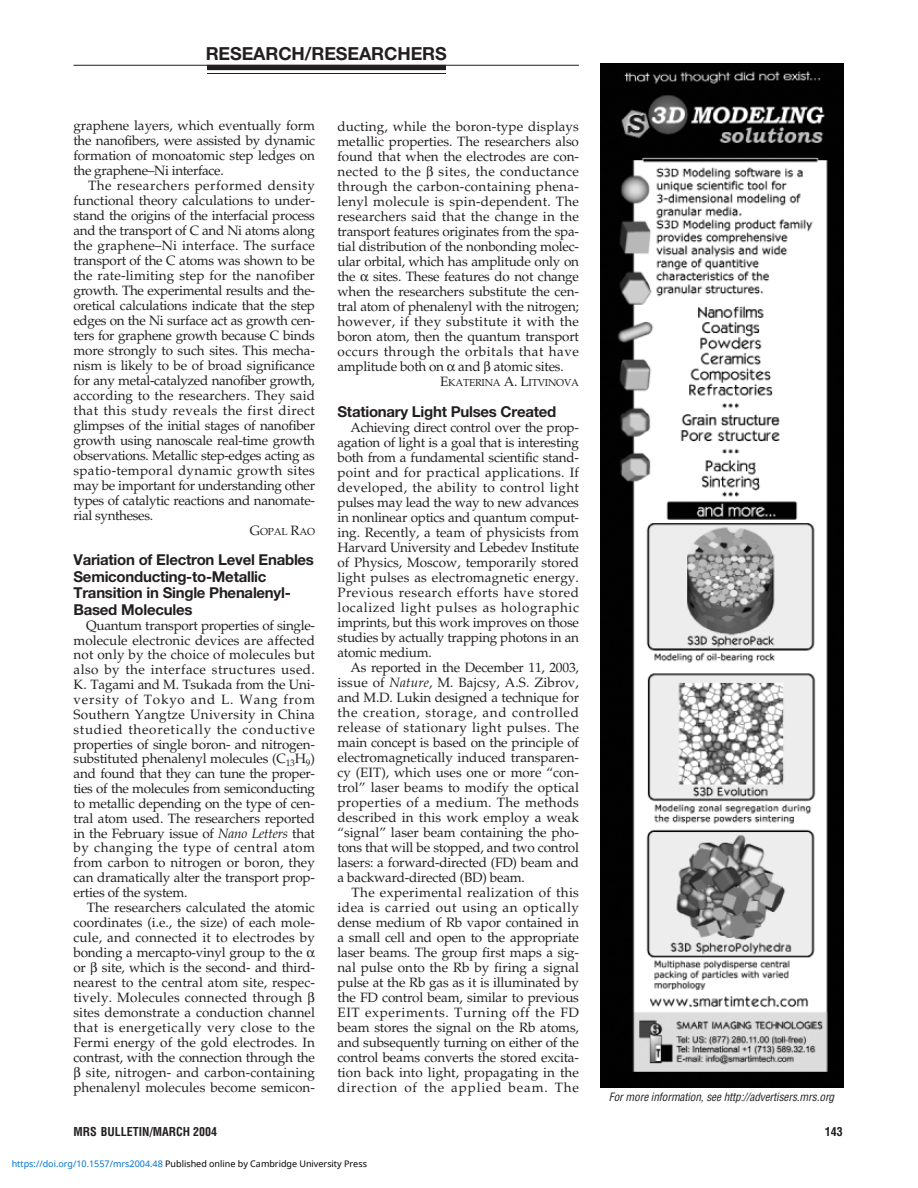
<style>
.page{position:relative;width:918px;height:1188px;background:#fff}
.page>*{position:absolute;margin:0;border:0;box-sizing:border-box;transform-origin:0 0}
.t1{font:700 18px "Helvetica Neue";letter-spacing:-.005em;color:#231f20}
.t2{font:700 15px/16.5px "Helvetica Neue";letter-spacing:-.015em;color:#231f20}
.t3{font:13.5px/15px "Palatino";letter-spacing:-.01em;color:#231f20;text-align:justify}
.t4{font:13.5px "Palatino";letter-spacing:.015em;color:#231f20}
.t5{font:13.5px "Palatino";letter-spacing:.01em;color:#231f20}
.t6{font:13.5px "Palatino";letter-spacing:.035em;color:#231f20}
.t7{font:700 condensed 12px "Helvetica";color:#231f20}
.t8{font:italic condensed 11.25px "Helvetica";letter-spacing:-.01em;color:#231f20}
.t9{font:10.2px "Palatino";letter-spacing:-.02em;color:#231f20}
.t10{font:9px "Noto Sans";color:#000}
.s1{font-size:13.5px}
.s2{font-style:italic}
.s3{color:#0172cf}
</style>
<div class="page">
<div style="left:207px;top:65px;width:239px;height:5px;background:#231f20"></div>
<hr style="left:207px;top:73px;width:239px;height:1px;background:#231f20">
<hr style="left:74px;top:65px;width:505px;height:1px;background:#231f20">
<img style="left:601px;top:63px;width:242px;height:1025px">
<h1 class="t1" style="left:206px;top:47px;width:243px">RESEARCH/RESEARCHERS</h1>
<p class="t3" style="left:74px;top:120px;width:243px">graphene layers, which eventually form the nanofibers, were assisted by dynamic formation of monoatomic step ledges on the graphene–Ni interface.</p>
<p class="t3" style="left:74px;top:180px;width:243px;text-indent:15px">The researchers performed density functional theory calculations to under&shy;stand the origins of the interfacial process and the transport of C and Ni atoms along the graphene–Ni interface. The surface transport of the C atoms was shown to be the rate-limiting step for the nanofiber growth. The experimental results and the&shy;oretical calculations indicate that the step edges on the Ni surface act as growth cen&shy;ters for graphene growth because C binds more strongly to such sites. This mecha&shy;nism is likely to be of broad significance for any metal-catalyzed nanofiber growth, according to the researchers. They said that this study reveals the first direct glimpses of the initial stages of nanofiber growth using nanoscale real-time growth observations. Metallic step-edges acting as spatio-temporal dynamic growth sites may be important for understanding other types of catalytic reactions and nanomate&shy;rial syntheses.</p>
<p class="t9" style="left:250px;top:528px;width:67px"><span class="s1">G</span>OPAL <span class="s1">R</span>AO</p>
<p class="t2" style="left:74px;top:553px;width:242px">Variation of Electron Level Enables<br>Semiconducting-to-Metallic<br>Transition in Single Phenalenyl-<br>Based Molecules</p>
<p class="t3" style="left:74px;top:619px;width:243px;text-indent:13px">Quantum transport properties of single&shy;molecule electronic devices are affected not only by the choice of molecules but also by the interface structures used.<br>K. Tagami and M. Tsukada from the Uni&shy;versity of Tokyo and L. Wang from Southern Yangtze University in China studied theoretically the conductive properties of single boron- and nitrogen&shy;substituted phenalenyl molecules (C<sub>13</sub>H<sub>9</sub>) and found that they can tune the proper&shy;ties of the molecules from semiconducting to metallic depending on the type of cen&shy;tral atom used. The researchers reported in the February issue of <span class="s2">Nano Letters</span> that by changing the type of central atom from carbon to nitrogen or boron, they can dramatically alter the transport prop&shy;erties of the system.</p>
<p class="t3" style="left:87px;top:901px;width:230px">The researchers calculated the atomic</p>
<p class="t3" style="left:74px;top:916px;width:243px">coordinates (i.e., the size) of each mole-</p>
<p class="t4" style="left:74px;top:932px;width:243px">cule, and connected it to electrodes by</p>
<p class="t3" style="left:74px;top:946px;width:231px">bonding a mercapto-vinyl group to the</p>
<p class="t3" style="left:74px;top:961px;width:243px">or site, which is the second- and third-</p>
<p class="t3" style="left:74px;top:976px;width:243px">nearest to the central atom site, respec-</p>
<p class="t4" style="left:74px;top:992px;width:230px">tively. Molecules connected through</p>
<p class="t3" style="left:74px;top:1006px;width:243px">sites demonstrate a conduction channel</p>
<p class="t6" style="left:74px;top:1022px;width:243px">that is energetically very close to the</p>
<p class="t3" style="left:74px;top:1036px;width:243px">Fermi energy of the gold electrodes. In</p>
<p class="t3" style="left:74px;top:1051px;width:243px">contrast, with the connection through the</p>
<p class="t5" style="left:86px;top:1067px;width:231px">site, nitrogen- and carbon-containing</p>
<p class="t3" style="left:74px;top:1081px;width:243px">phenalenyl molecules become semicon-</p>
<p class="t3" style="left:338px;top:120px;width:243px">ducting, while the boron-type displays metallic properties. The researchers also found that when the electrodes are con&shy;nected to the</p>
<p class="t3" style="left:337px;top:165px;width:243px;text-indent:101px">sites, the conductance through the carbon-containing phena&shy;lenyl molecule is spin-dependent. The researchers said that the change in the transport features originates from the spa&shy;tial distribution of the nonbonding molec&shy;ular orbital, which has amplitude only on the</p>
<p class="t3" style="left:338px;top:270px;width:243px;text-indent:36px">sites. These features do not change when the researchers substitute the cen&shy;tral atom of phenalenyl with the nitrogen; however, if they substitute it with the boron atom, then the quantum transport occurs through the orbitals that have amplitude both on and atomic sites.</p>
<p class="t9" style="left:440px;top:378px;width:140px"><span class="s1">E</span>KATERINA <span class="s1">A. L</span>ITVINOVA</p>
<p class="t2" style="left:338px;top:405px;width:220px">Stationary Light Pulses Created</p>
<p class="t3" style="left:338px;top:422px;width:243px;text-indent:13px">Achieving direct control over the prop&shy;agation of light is a goal that is interesting both from a fundamental scientific stand&shy;point and for practical applications. If developed, the ability to control light pulses may lead the way to new advances in nonlinear optics and quantum comput&shy;ing. Recently, a team of physicists from Harvard University and Lebedev Institute of Physics, Moscow, temporarily stored light pulses as electromagnetic energy.<br>Previous research efforts have stored localized light pulses as holographic imprints, but this work improves on those studies by actually trapping photons in an atomic medium.</p>
<p class="t3" style="left:338px;top:662px;width:243px;text-indent:13px">As reported in the December 11, 2003, issue of <span class="s2">Nature</span>, M. Bajcsy, A.S. Zibrov, and M.D. Lukin designed a technique for the creation, storage, and controlled release of stationary light pulses. The main concept is based on the principle of electromagnetically induced transparen&shy;cy (EIT), which uses one or more “con&shy;trol” laser beams to modify the optical properties of a medium. The methods described in this work employ a weak “signal” laser beam containing the pho&shy;tons that will be stopped, and two control lasers: a forward-directed (FD) beam and a backward-directed (BD) beam.</p>
<p class="t3" style="left:338px;top:887px;width:243px;text-indent:14px">The experimental realization of this idea is carried out using an optically dense medium of Rb vapor contained in a small cell and open to the appropriate laser beams. The group first maps a sig&shy;nal pulse onto the Rb by firing a signal pulse at the Rb gas as it is illuminated by the FD control beam, similar to previous EIT experiments. Turning off the FD beam stores the signal on the Rb atoms, and subsequently turning on either of the control beams converts the stored excita&shy;tion back into light, propagating in the direction of the applied beam. The</p>
<p class="t8" style="left:609px;top:1092px;width:227px">For more information, see http://advertisers.mrs.org</p>
<p class="t7" style="left:73px;top:1127px;width:145px">MRS BULLETIN/MARCH 2004</p>
<p class="t7" style="left:825px;top:1127px;width:19px">143</p>
<p class="t10" style="left:12px;top:1157px;width:357px"><span class="s3">https://doi.org/10.1557/mrs2004.48</span> Published online by Cambridge University Press</p>
</div>
